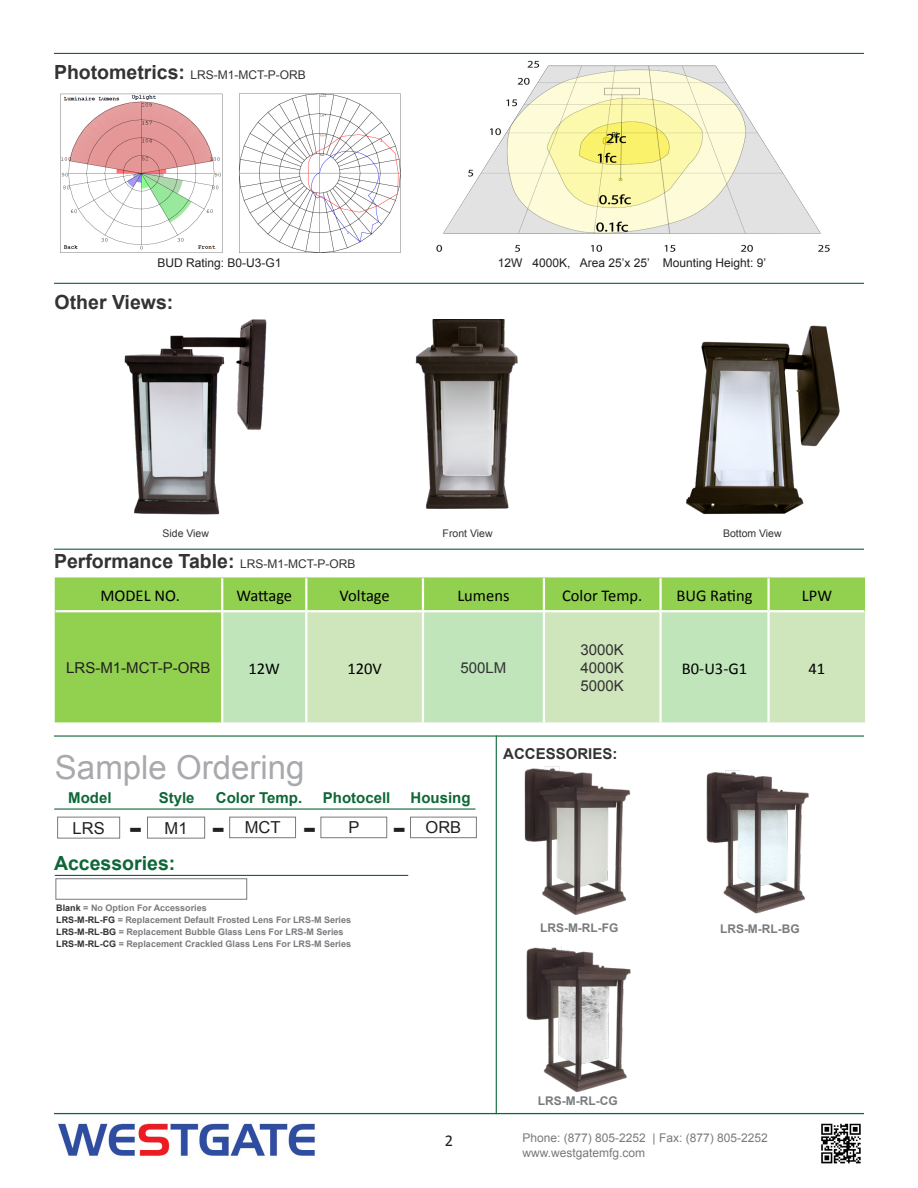
<style>
.page{position:relative;width:918px;height:1188px;background:#fff}
.page>*{position:absolute;margin:0;border:0;box-sizing:border-box;transform-origin:0 0}
.t1{font:33px "Arial";color:#a8a9ad}
.t2{font:700 28.5px "Verdana";color:#231f20}
.t3{font:700 19.5px "Arial";color:#333}
.t4{font:700 19.5px "Arial";color:#0d6736}
.t5{font:16.5px "Calibri";color:#000}
.t6{font:16.5px "Arial";color:#231f20}
.t7{font:16.5px "Calibri";color:#231f20}
.t8{font:700 15px "Arial";color:#0d6736}
.t9{font:15px "Arial";color:#323332}
.t10{font:15px "Arial";color:#231f20}
.t11{font:700 15px "Arial";color:#333}
.t12{font:12px "Arial";color:#787a7d}
.t13{font:12px "Arial";color:#231f20}
.t14{font:700 12px "Arial";color:#7a7b7e}
.t15{font:12px "Arial";color:#333}
.t16{font:10.5px "Arial";color:#333}
.t17{font:700 9px "Arial";color:#7a7b7e}
.s1{font-weight:700;font-size:19.5px}
.s2{font-weight:400;font-size:12px}
.s3{color:#323332}
</style>
<div class="page">
<hr style="left:54px;top:549px;width:810px;height:1px;background:#0d6736">
<hr style="left:54px;top:53px;width:810px;height:1px;background:#0d6736">
<hr style="left:54px;top:283px;width:810px;height:1px;background:#0d6736">
<div style="left:55px;top:577px;width:810px;height:145px;background:#92d050"></div>
<div style="left:223px;top:612px;width:82px;height:110px;background:#c0e5bb"></div>
<svg style="left:307px;top:611px;width:558px;height:111px;background:#c9e5bb"></svg>
<hr style="left:221px;top:578px;width:2px;height:32px;background:#fff">
<hr style="left:305px;top:578px;width:2px;height:32px;background:#fff">
<hr style="left:422px;top:578px;width:2px;height:32px;background:#fff">
<hr style="left:543px;top:578px;width:2px;height:32px;background:#fff">
<hr style="left:659px;top:578px;width:3px;height:32px;background:#fff">
<hr style="left:767px;top:578px;width:3px;height:32px;background:#fff">
<hr style="left:221px;top:612px;width:2px;height:110px;background:#fff">
<hr style="left:305px;top:612px;width:2px;height:110px;background:#fff">
<hr style="left:422px;top:612px;width:2px;height:110px;background:#fff">
<hr style="left:543px;top:612px;width:2px;height:110px;background:#fff">
<hr style="left:659px;top:612px;width:3px;height:110px;background:#fff">
<hr style="left:767px;top:612px;width:3px;height:110px;background:#fff">
<hr style="left:56px;top:610px;width:166px;height:2px;background:#fff">
<hr style="left:222px;top:610px;width:84px;height:2px;background:#fff">
<hr style="left:306px;top:610px;width:117px;height:2px;background:#fff">
<hr style="left:423px;top:610px;width:121px;height:2px;background:#fff">
<hr style="left:544px;top:610px;width:117px;height:2px;background:#fff">
<hr style="left:661px;top:610px;width:108px;height:2px;background:#fff">
<hr style="left:769px;top:610px;width:95px;height:2px;background:#fff">
<hr style="left:54px;top:735px;width:810px;height:2px;background:#0d6736">
<hr style="left:54px;top:1113px;width:810px;height:1px;background:#0d6736">
<img style="left:58px;top:1123px;width:257px;height:34px">
<img style="left:821px;top:1123px;width:40px;height:41px">
<div style="left:57px;top:817px;width:63px;height:22px;border:1px solid #787a7d"></div>
<div style="left:147px;top:817px;width:58px;height:22px;border:1px solid #787a7d"></div>
<div style="left:229px;top:817px;width:67px;height:21px;border:1px solid #787a7d"></div>
<hr style="left:54px;top:808px;width:421px;height:2px;background:#0d6736">
<div style="left:321px;top:817px;width:66px;height:21px;border:1px solid #787a7d"></div>
<div style="left:410px;top:817px;width:67px;height:21px;border:1px solid #787a7d"></div>
<img style="left:60px;top:93px;width:163px;height:160px">
<img style="left:239px;top:93px;width:162px;height:160px">
<img style="left:436px;top:60px;width:394px;height:192px">
<img style="left:415px;top:319px;width:103px;height:190px">
<img style="left:686px;top:325px;width:154px;height:190px">
<img style="left:124px;top:319px;width:143px;height:196px">
<hr style="left:55px;top:875px;width:353px;height:1px;background:#0d6736">
<div style="left:56px;top:878px;width:191px;height:22px;background:#fff;border:1px solid #787a7d"></div>
<hr style="left:496px;top:736px;width:1px;height:378px;background:#0d6736">
<img style="left:706px;top:770px;width:103px;height:144px">
<img style="left:524px;top:766px;width:107px;height:149px">
<img style="left:526px;top:946px;width:105px;height:147px">
<p class="t15" style="left:54px;top:67px;width:253px"><span class="s1">Photometrics:</span> LRS-M1-MCT-P-ORB</p>
<p class="t13" style="left:157px;top:255px;width:126px">BUD Rating: B0-U3-G1</p>
<p class="t13" style="left:498px;top:255px;width:270px">12W 4000K, Area 25’x 25’ Mounting Height: 9’</p>
<p class="t3" style="left:55px;top:289px;width:120px">Other Views:</p>
<p class="t16" style="left:163px;top:526px;width:48px">Side View</p>
<p class="t16" style="left:443px;top:526px;width:51px">Front View</p>
<p class="t16" style="left:723px;top:526px;width:60px">Bottom View</p>
<p class="t3" style="left:54px;top:549px;width:303px">Performance Table: <span class="s2">LRS-M1-MCT-P-ORB</span></p>
<p class="t5" style="left:100px;top:585px;width:81px">MODEL NO.</p>
<p class="t5" style="left:236px;top:585px;width:57px">Wattage</p>
<p class="t5" style="left:340px;top:585px;width:52px">Voltage</p>
<p class="t5" style="left:457px;top:585px;width:54px">Lumens</p>
<p class="t5" style="left:562px;top:585px;width:82px">Color Temp.</p>
<p class="t5" style="left:677px;top:585px;width:78px">BUG Rating</p>
<p class="t5" style="left:802px;top:585px;width:32px">LPW</p>
<p class="t10" style="left:66px;top:658px;width:146px">LRS-M1-MCT-P-ORB</p>
<p class="t5" style="left:249px;top:658px;width:33px">12W</p>
<p class="t5" style="left:347px;top:658px;width:36px">120V</p>
<p class="t9" style="left:461px;top:658px;width:47px">500LM</p>
<p class="t9" style="left:581px;top:640px;width:45px">3000K</p>
<p class="t9" style="left:581px;top:658px;width:45px">4000K</p>
<p class="t9" style="left:581px;top:676px;width:45px">5000K</p>
<p class="t1" style="left:55px;top:746px;width:251px">Sample Ordering</p>
<p class="t6" style="left:73px;top:817px;width:34px">LRS</p>
<p class="t6" style="left:165px;top:817px;width:24px">M1</p>
<p class="t6" style="left:245px;top:817px;width:37px">MCT</p>
<h3 class="t8" style="left:159px;top:788px;width:37px">Style</h3>
<h3 class="t8" style="left:323px;top:788px;width:69px">Photocell</h3>
<p class="t8" style="left:68px;top:788px;width:45px">Model</p>
<p class="t8" style="left:216px;top:788px;width:88px">Color Temp.</p>
<p class="t8" style="left:411px;top:788px;width:62px">Housing</p>
<p class="t2" style="left:129px;top:810px;width:15px">-</p>
<p class="t2" style="left:212px;top:810px;width:15px">-</p>
<p class="t2" style="left:303px;top:810px;width:15px">-</p>
<p class="t6" style="left:348px;top:817px;width:13px">P</p>
<p class="t2" style="left:392px;top:810px;width:15px">-</p>
<p class="t6" style="left:426px;top:817px;width:37px">ORB</p>
<p class="t11" style="left:503px;top:744px;width:116px">ACCESSORIES:</p>
<p class="t5" style="left:682px;top:658px;width:67px">B0-U3-G1</p>
<p class="t5" style="left:809px;top:658px;width:18px">41</p>
<p class="t4" style="left:54px;top:850px;width:123px">Accessories:</p>
<p class="t17" style="left:56px;top:901px;width:152px"><span class="s3">Blank</span> = No Option For Accessories</p>
<p class="t17" style="left:56px;top:913px;width:296px"><span class="s3">LRS-M-RL-FG</span> = Replacement Default Frosted Lens For LRS-M Series</p>
<p class="t17" style="left:56px;top:925px;width:289px"><span class="s3">LRS-M-RL-BG</span> = Replacement Bubble Glass Lens For LRS-M Series</p>
<p class="t17" style="left:56px;top:937px;width:296px"><span class="s3">LRS-M-RL-CG</span> = Replacement Crackled Glass Lens For LRS-M Series</p>
<p class="t7" style="left:445px;top:1131px;width:10px">2</p>
<h3 class="t14" style="left:540px;top:920px;width:80px">LRS-M-RL-FG</h3>
<h3 class="t14" style="left:720px;top:921px;width:81px">LRS-M-RL-BG</h3>
<h3 class="t14" style="left:538px;top:1093px;width:81px">LRS-M-RL-CG</h3>
<p class="t12" style="left:522px;top:1130px;width:247px">Phone: (877) 805-2252 | Fax: (877) 805-2252</p>
<p class="t12" style="left:522px;top:1145px;width:124px">www.westgatemfg.com</p>
</div>
